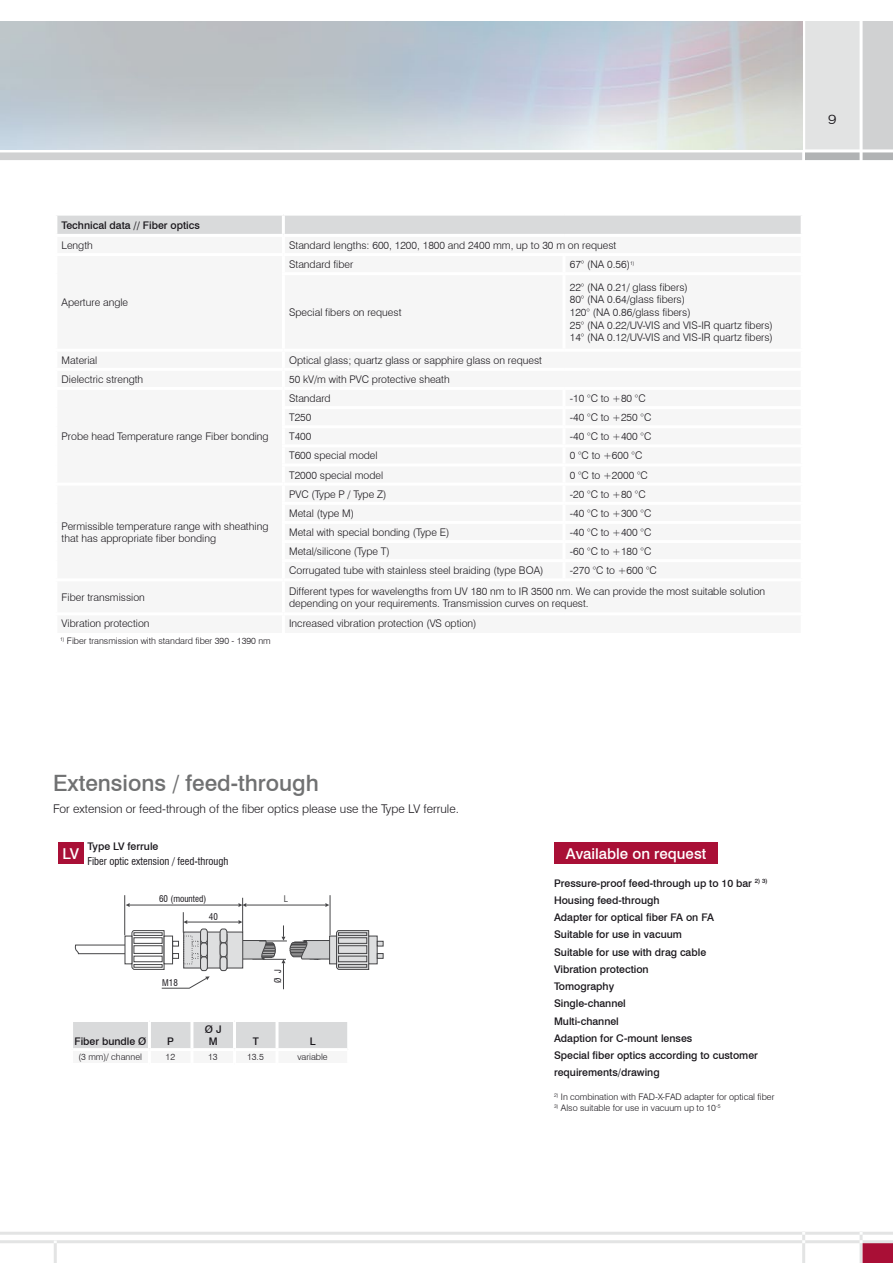
<style>
.page{position:relative;width:893px;height:1263px;background:#fff}
.page>*{position:absolute;margin:0;border:0;box-sizing:border-box;transform-origin:0 0}
.t1{font:500 22.5px "Swiss 721 BT";color:#707172}
.t2{font:500 15px "Swiss 721 BT";color:#fff}
.t3{font:300 13.5px "Swiss 721 BT";color:#1a171c;scale:1.18 1}
.t4{font:300 12px "Swiss 721 BT";color:#1a171c}
.t5{font:300 10.5px/12.6px "Swiss 721 BT";color:#1a171c}
.t6{font:500 10.5px/17.2px "Swiss 721 BT";color:#1a171c;text-align:center}
.t7{font:condensed 10.5px "Swiss 721 BT";color:#1a171c}
.t8{font:300 9px "Swiss 721 BT";color:#1a171c}
.t9{font:condensed 9px "Swiss 721 BT";color:#1a171c}
.t10{font:condensed 9px "Swiss 721 BT";color:#454547}
</style>
<div class="page">
<div style="left:0;top:21px;width:893px;height:141px;background:#d0d1d2"></div>
<div style="left:804px;top:21px;width:57px;height:130px;background:#e2e3e3"></div>
<hr style="left:802px;top:0;width:3px;height:164px;background:#fff">
<div style="left:863px;top:1243px;width:30px;height:20px;background:#a90f36"></div>
<div style="left:805px;top:152px;width:88px;height:10px;background:#b1b3b4"></div>
<hr style="left:0;top:149px;width:893px;height:3px;background:#fff">
<hr style="left:0;top:160px;width:893px;height:3px;background:#fff">
<hr style="left:0;top:1240px;width:893px;height:3px;background:#e3e4e4">
<hr style="left:0;top:1232px;width:893px;height:3px;background:#e3e4e4">
<hr style="left:54px;top:1240px;width:3px;height:23px;background:#e3e4e4">
<hr style="left:860px;top:1232px;width:3px;height:31px;background:#e3e4e4">
<hr style="left:802px;top:1232px;width:3px;height:31px;background:#e3e4e4">
<hr style="left:860px;top:0;width:3px;height:164px;background:#fff">
<img style="left:0;top:21px;width:802px;height:128px">
<div style="left:57px;top:216px;width:744px;height:18px;background:#d9dadb"></div>
<hr style="left:282px;top:216px;width:3px;height:18px;background:#fff">
<div style="left:58px;top:842px;width:26px;height:22px;background:#a90f36"></div>
<svg style="left:73px;top:1022px;width:274px;height:27px"></svg>
<div style="left:554px;top:843px;width:164px;height:21px;background:#a90f36"></div>
<div style="left:184px;top:932px;width:59px;height:36px;background:#dedfe0"></div>
<svg style="left:220px;top:929px;width:7px;height:42px"></svg>
<div style="left:369px;top:936px;width:8px;height:28px;background:#dedfe0"></div>
<svg style="left:377px;top:941px;width:6px;height:5px"></svg>
<svg style="left:377px;top:953px;width:6px;height:5px"></svg>
<hr style="left:242px;top:898px;width:1px;height:34px;background:#454547">
<hr style="left:187px;top:922px;width:52px;height:1px;background:#454547">
<svg style="left:238px;top:920px;width:131px;height:69px"></svg>
<hr style="left:124px;top:895px;width:1px;height:40px;background:#454547">
<hr style="left:130px;top:905px;width:109px;height:1px;background:#454547">
<hr style="left:330px;top:895px;width:1px;height:40px;background:#454547">
<hr style="left:246px;top:905px;width:79px;height:1px;background:#454547">
<svg style="left:238px;top:903px;width:8px;height:4px"></svg>
<svg style="left:325px;top:903px;width:4px;height:4px"></svg>
<svg style="left:74px;top:903px;width:136px;height:85px"></svg>
<p class="t6" style="left:62px;top:216px;width:140px">Technical data // Fiber optics</p>
<p class="t5" style="left:62px;top:239px;width:33px">Length</p>
<p class="t5" style="left:289px;top:239px;width:329px">Standard lengths: 600, 1200, 1800 and 2400 mm, up to 30 m on request</p>
<p class="t5" style="left:62px;top:296px;width:68px">Aperture angle</p>
<p class="t5" style="left:289px;top:258px;width:66px">Standard fiber</p>
<p class="t5" style="left:570px;top:258px;width:66px">67° (NA 0.56)<sup>1)</sup></p>
<p class="t5" style="left:289px;top:306px;width:114px">Special fibers on request</p>
<p class="t5" style="left:570px;top:281px;width:205px">22° (NA 0.21/ glass fibers)<br>80° (NA 0.64/glass fibers)<br>120° (NA 0.86/glass fibers)<br>25° (NA 0.22/UV-VIS and VIS-IR quartz fibers)<br>14° (NA 0.12/UV-VIS and VIS-IR quartz fibers)</p>
<p class="t5" style="left:62px;top:354px;width:37px">Material</p>
<p class="t5" style="left:289px;top:354px;width:254px">Optical glass; quartz glass or sapphire glass on request</p>
<p class="t5" style="left:62px;top:373px;width:83px">Dielectric strength</p>
<p class="t5" style="left:289px;top:373px;width:162px">50 kV/m with PVC protective sheath</p>
<p class="t5" style="left:62px;top:430px;width:209px">Probe head Temperature range Fiber bonding</p>
<p class="t5" style="left:62px;top:519px;width:208px">Permissible temperature range with sheathing that has appropriate fiber bonding</p>
<p class="t5" style="left:289px;top:392px;width:43px">Standard</p>
<p class="t5" style="left:570px;top:392px;width:77px">-10 °C to +80 °C</p>
<p class="t5" style="left:289px;top:411px;width:24px">T250</p>
<p class="t5" style="left:570px;top:411px;width:83px">-40 °C to +250 °C</p>
<p class="t5" style="left:289px;top:430px;width:24px">T400</p>
<p class="t5" style="left:570px;top:430px;width:83px">-40 °C to +400 °C</p>
<p class="t5" style="left:289px;top:449px;width:90px">T600 special model</p>
<p class="t5" style="left:570px;top:449px;width:74px">0 °C to +600 °C</p>
<p class="t5" style="left:289px;top:468px;width:96px">T2000 special model</p>
<p class="t5" style="left:570px;top:468px;width:80px">0 °C to +2000 °C</p>
<p class="t5" style="left:289px;top:488px;width:99px">PVC (Type P / Type Z)</p>
<p class="t5" style="left:570px;top:488px;width:77px">-20 °C to +80 °C</p>
<p class="t5" style="left:289px;top:507px;width:66px">Metal (type M)</p>
<p class="t5" style="left:570px;top:507px;width:83px">-40 °C to +300 °C</p>
<p class="t5" style="left:289px;top:526px;width:162px">Metal with special bonding (Type E)</p>
<p class="t5" style="left:570px;top:526px;width:83px">-40 °C to +400 °C</p>
<p class="t5" style="left:289px;top:545px;width:102px">Metal/silicone (Type T)</p>
<p class="t5" style="left:570px;top:545px;width:83px">-60 °C to +180 °C</p>
<p class="t5" style="left:289px;top:564px;width:256px">Corrugated tube with stainless steel braiding (type BOA)</p>
<p class="t5" style="left:570px;top:564px;width:89px">-270 °C to +600 °C</p>
<p class="t5" style="left:62px;top:591px;width:85px">Fiber transmission</p>
<p class="t5" style="left:289px;top:584px;width:478px">Different types for wavelengths from UV 180 nm to IR 3500 nm. We can provide the most suitable solution depending on your requirements. Transmission curves on request.</p>
<p class="t5" style="left:62px;top:617px;width:89px">Vibration protection</p>
<p class="t5" style="left:289px;top:617px;width:189px">Increased vibration protection (VS option)</p>
<p class="t8" style="left:60px;top:635px;width:212px"><sup>1)</sup> Fiber transmission with standard fiber 390 - 1390 nm</p>
<h1 class="t1" style="left:53px;top:769px;width:267px">Extensions / feed-through</h1>
<p class="t4" style="left:53px;top:801px;width:407px">For extension or feed-through of the fiber optics please use the Type LV ferrule.</p>
<h2 class="t2" style="left:63px;top:844px;width:18px">LV</h2>
<p class="t6" style="left:88px;top:838px;width:72px">Type LV ferrule</p>
<p class="t7" style="left:88px;top:855px;width:142px">Fiber optic extension / feed-through</p>
<p class="t9" style="left:159px;top:893px;width:49px">60 (mounted)</p>
<p class="t9" style="left:162px;top:977px;width:17px">M18</p>
<p class="t6" style="left:75px;top:1033px;width:73px">Fiber bundle Ø</p>
<p class="t6" style="left:167px;top:1033px;width:8px">P</p>
<p class="t9" style="left:209px;top:911px;width:10px">40</p>
<p class="t6" style="left:205px;top:1022px;width:18px;line-height:12.6px">Ø J<br>M</p>
<p class="t10" style="left:284px;top:893px;width:6px">L</p>
<p class="t9" style="left:273px;top:973px;width:5px;rotate:-90deg">J</p>
<p class="t9" style="left:273px;top:982px;width:7px;rotate:-90deg">Ø</p>
<p class="t6" style="left:253px;top:1033px;width:8px">T</p>
<p class="t6" style="left:310px;top:1033px;width:7px">L</p>
<p class="t8" style="left:78px;top:1052px;width:65px">(3 mm)/ channel</p>
<p class="t8" style="left:166px;top:1052px;width:11px">12</p>
<p class="t8" style="left:208px;top:1052px;width:11px">13</p>
<p class="t8" style="left:247px;top:1052px;width:18px">13.5</p>
<p class="t8" style="left:297px;top:1052px;width:32px">variable</p>
<h2 class="t2" style="left:566px;top:845px;width:142px">Available on request</h2>
<p class="t6" style="left:554px;top:874px;width:215px;text-align:left">Pressure-proof feed-through up to 10 bar <sup>2)</sup> <sup>3)<br></sup>Housing feed-through<br>Adapter for optical fiber FA on FA<br>Suitable for use in vacuum<br>Suitable for use with drag cable<br>Vibration protection<br>Tomography<br>Single-channel<br>Multi-channel<br>Adaption for C-mount lenses<br>Special fiber optics according to customer requirements/drawing</p>
<p class="t8" style="left:554px;top:1091px;width:222px"><sup>2)</sup> In combination with FAD-X-FAD adapter for optical fiber</p>
<p class="t8" style="left:554px;top:1102px;width:168px"><sup>3)</sup> Also suitable for use in vacuum up to 10<sup>-5</sup></p>
<p class="t3" style="left:828px;top:111px;width:9px">9</p>
</div>
